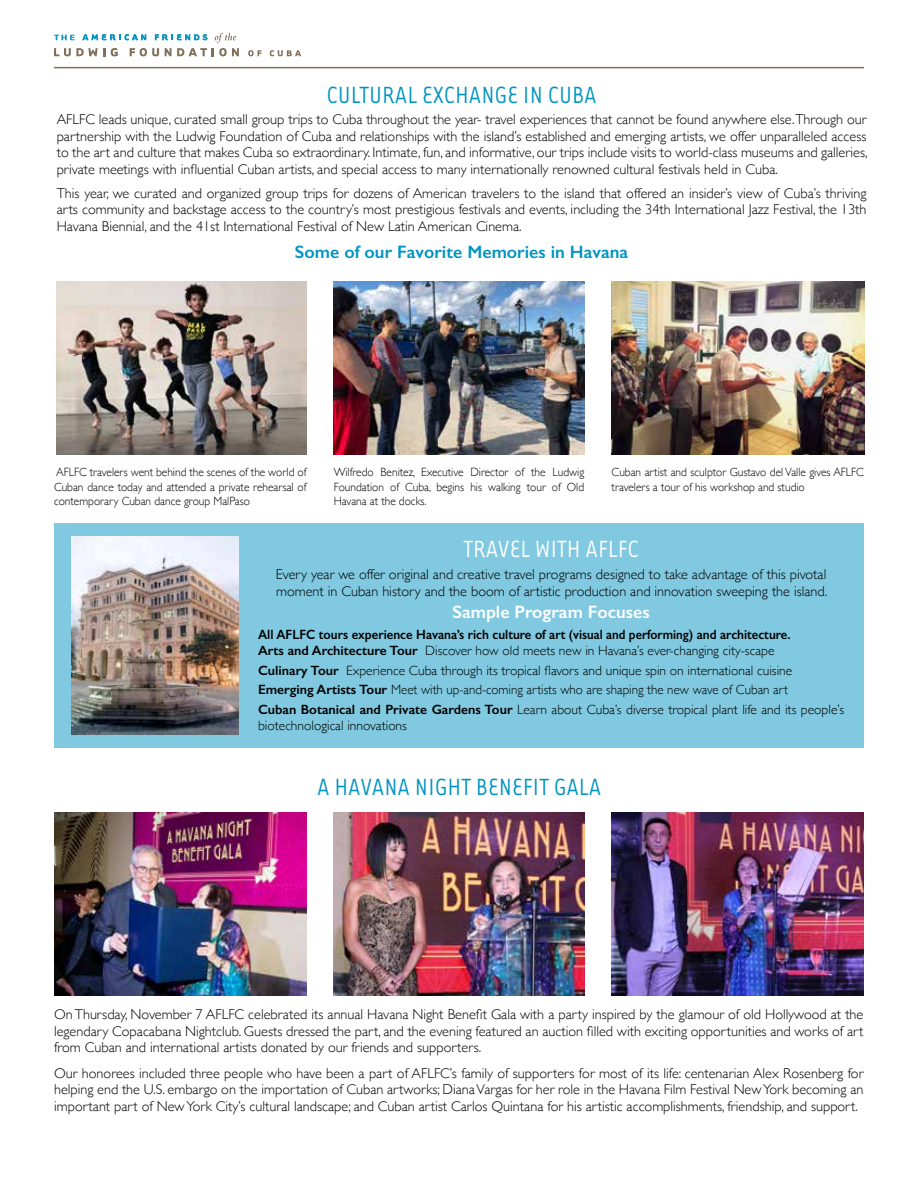
<style>
.page{position:relative;width:918px;height:1188px;background:#fff}
.page>*{position:absolute;margin:0;border:0;box-sizing:border-box;transform-origin:0 0}
.t1{font:27px "Tarzana Narrow";color:#0094c0}
.t2{font:27px "Tarzana Narrow";color:#fff}
.t3{font:600 18px "Gill Sans";color:#0094c2}
.t4{font:600 18px "Gill Sans";color:#fff}
.t5{font:300 14.25px/16.5px "Gill Sans";color:#000;text-align:justify}
.t6{font:300 13.5px/19.5px "Gill Sans";color:#000}
.t7{font:600 13.5px/16.5px "Gill Sans";color:#000;scale:.94 1}
.t8{font:300 12px/14.4px "Gill Sans";color:#000;text-align:justify;scale:.95 1}
.s1{font-weight:300}
.s2{font-weight:600}
</style>
<div class="page">
<hr style="left:54px;top:67px;width:810px;height:1px;background:#806f59">
<svg style="left:248px;top:50px;width:14px;height:6px"></svg>
<svg style="left:270px;top:50px;width:31px;height:6px"></svg>
<svg style="left:54px;top:33px;width:185px;height:23px"></svg>
<img style="left:334px;top:281px;width:250px;height:174px">
<img style="left:57px;top:281px;width:249px;height:174px">
<img style="left:612px;top:281px;width:253px;height:173px">
<div style="left:54px;top:523px;width:810px;height:225px;background:#80c9e0"></div>
<img style="left:71px;top:536px;width:167px;height:199px">
<img style="left:334px;top:813px;width:250px;height:182px">
<img style="left:612px;top:813px;width:251px;height:182px">
<img style="left:54px;top:813px;width:252px;height:182px">
<h1 class="t1" style="left:327px;top:79px;width:272px">CULTURAL EXCHANGE IN CUBA</h1>
<p class="t5" style="left:57px;top:111px;width:812px">AFLFC leads unique, curated small group trips to Cuba throughout the year- travel experiences that cannot be found anywhere else.Through our partnership with the Ludwig Foundation of Cuba and relationships with the island’s established and emerging artists, we offer unparalleled access to the art and culture that makes Cuba so extraordinary. Intimate, fun, and informative, our trips include visits to world-class museums and galleries, private meetings with influential Cuban artists, and special access to many internationally renowned cultural festivals held in Cuba.</p>
<p class="t5" style="left:57px;top:184px;width:811px">This year, we curated and organized group trips for dozens of American travelers to the island that offered an insider’s view of Cuba’s thriving arts community and backstage access to the country’s most prestigious festivals and events, including the 34th International Jazz Festival, the 13th Havana Biennial, and the 41st International Festival of New Latin American Cinema.</p>
<p class="t3" style="left:295px;top:241px;width:335px">Some of our Favorite Memories in Havana</p>
<p class="t8" style="left:334px;top:464px;width:265px">Wilfredo Benitez, Executive Director of the Ludwig Foundation of Cuba, begins his walking tour of Old Havana at the docks.</p>
<p class="t8" style="left:54px;top:464px;width:267px">AFLFC travelers went behind the scenes of the world of Cuban dance today and attended a private rehearsal of contemporary Cuban dance group MalPaso</p>
<p class="t8" style="left:612px;top:464px;width:267px">Cuban artist and sculptor Gustavo del Valle gives AFLFC travelers a tour of his workshop and studio</p>
<h1 class="t2" style="left:463px;top:533px;width:177px">TRAVEL WITH AFLFC</h1>
<p class="t5" style="left:276px;top:566px;width:553px">Every year we offer original and creative travel programs designed to take advantage of this pivotal moment in Cuban history and the boom of artistic production and innovation sweeping the island.</p>
<p class="t4" style="left:452px;top:601px;width:199px">Sample Program Focuses</p>
<p class="t7" style="left:258px;top:626px;width:568px">All AFLFC tours experience Havana’s rich culture of art (visual and performing) and architecture.<br>Arts and Architecture Tour <span class="s1">Discover how old meets new in Havana’s ever-changing city-scape</span></p>
<p class="t6" style="left:258px;top:660px;width:588px"><span class="s2">Culinary Tour</span> Experience Cuba through its tropical flavors and unique spin on international cuisine<br><span class="s2">Emerging Artists Tour</span> Meet with up-and-coming artists who are shaping the new wave of Cuban art<br><span class="s2">Cuban Botanical and Private Gardens Tour</span> Learn about Cuba’s diverse tropical plant life and its people’s</p>
<p class="t6" style="left:258px;top:715px;width:150px">biotechnological innovations</p>
<h1 class="t1" style="left:317px;top:771px;width:286px">A HAVANA NIGHT BENEFIT GALA</h1>
<p class="t5" style="left:54px;top:1006px;width:811px">On Thursday, November 7 AFLFC celebrated its annual Havana Night Benefit Gala with a party inspired by the glamour of old Hollywood at the legendary Copacabana Nightclub. Guests dressed the part, and the evening featured an auction filled with exciting opportunities and works of art from Cuban and international artists donated by our friends and supporters.</p>
<p class="t5" style="left:54px;top:1064px;width:811px">Our honorees included three people who have been a part of AFLFC’s family of supporters for most of its life: centenarian Alex Rosenberg for helping end the U.S. embargo on the importation of Cuban artworks; Diana Vargas for her role in the Havana Film Festival New York becoming an important part of New York City’s cultural landscape; and Cuban artist Carlos Quintana for his artistic accomplishments, friendship, and support.</p>
</div>
